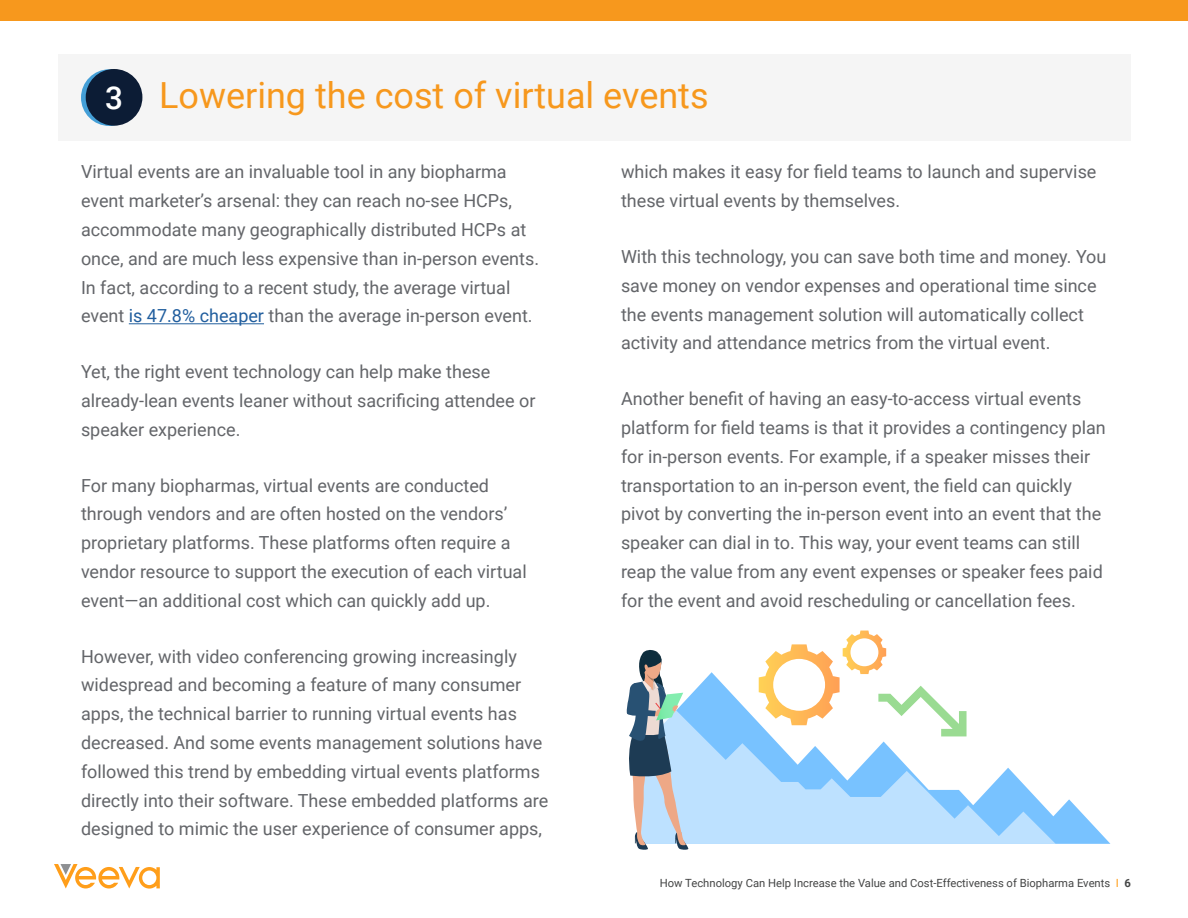
<style>
.page{position:relative;width:1188px;height:918px;background:#fff}
.page>*{position:absolute;margin:0;border:0;box-sizing:border-box;transform-origin:0 0}
.t1{font:36px "Roboto";color:#f7981d}
.t2{font:18px/28.8px "Roboto";color:#636569}
.t3{font:11.25px "Roboto";color:#444545}
.s1{font-weight:500;font-size:31.5px;color:#fff}
.s2{color:#215e9e}
.s3{color:#ff9e1a}
.s4{font-weight:700}
</style>
<div class="page">
<svg style="left:54px;top:864px;width:106px;height:25px"></svg>
<div style="left:0;top:0;width:1188px;height:20px;background:#f7981d"></div>
<div style="left:58px;top:54px;width:1073px;height:87px;background:#f5f5f5"></div>
<hr style="left:129px;top:323px;width:135px;height:1px;background:#215e9e">
<svg style="left:81px;top:69px;width:57px;height:57px"></svg>
<div style="left:86px;top:69px;width:56px;height:57px;background:#0c1c35;border-radius:50%"></div>
<svg style="left:708px;top:672px;width:402px;height:172px"></svg>
<svg style="left:689px;top:676px;width:367px;height:168px"></svg>
<svg style="left:626px;top:650px;width:63px;height:200px"></svg>
<svg style="left:759px;top:631px;width:208px;height:105px"></svg>
<h1 class="t1" style="left:105px;top:70px;width:605px"><span class="s1">3</span> Lowering the cost of virtual events</h1>
<p class="t2" style="left:81px;top:157px;width:460px">Virtual events are an invaluable tool in any biopharma event marketer’s arsenal: they can reach no-see HCPs, accommodate many geographically distributed HCPs at once, and are much less expensive than in-person events.<br>In fact, according to a recent study, the average virtual event <span class="s2">is 47.8% cheaper</span> than the average in-person event.</p>
<p class="t2" style="left:81px;top:357px;width:456px">Yet, the right event technology can help make these already-lean events leaner without sacrificing attendee or speaker experience.</p>
<p class="t2" style="left:81px;top:470px;width:447px">For many biopharmas, virtual events are conducted through vendors and are often hosted on the vendors’ proprietary platforms. These platforms often require a vendor resource to support the execution of each virtual event—an additional cost which can quickly add up.</p>
<p class="t2" style="left:81px;top:641px;width:469px">However, with video conferencing growing increasingly widespread and becoming a feature of many consumer apps, the technical barrier to running virtual events has decreased. And some events management solutions have followed this trend by embedding virtual events platforms directly into their software. These embedded platforms are designed to mimic the user experience of consumer apps,</p>
<p class="t2" style="left:621px;top:157px;width:477px">which makes it easy for field teams to launch and supervise these virtual events by themselves.</p>
<p class="t2" style="left:621px;top:242px;width:487px">With this technology, you can save both time and money. You save money on vendor expenses and operational time since the events management solution will automatically collect activity and attendance metrics from the virtual event.</p>
<p class="t2" style="left:621px;top:384px;width:486px">Another benefit of having an easy-to-access virtual events platform for field teams is that it provides a contingency plan for in-person events. For example, if a speaker misses their transportation to an in-person event, the field can quickly pivot by converting the in-person event into an event that the speaker can dial in to. This way, your event teams can still reap the value from any event expenses or speaker fees paid for the event and avoid rescheduling or cancellation fees.</p>
<p class="t3" style="left:660px;top:876px;width:473px">How Technology Can Help Increase the Value and Cost-Effectiveness of Biopharma Events <span class="s3">I</span> <span class="s4">6</span></p>
</div>
